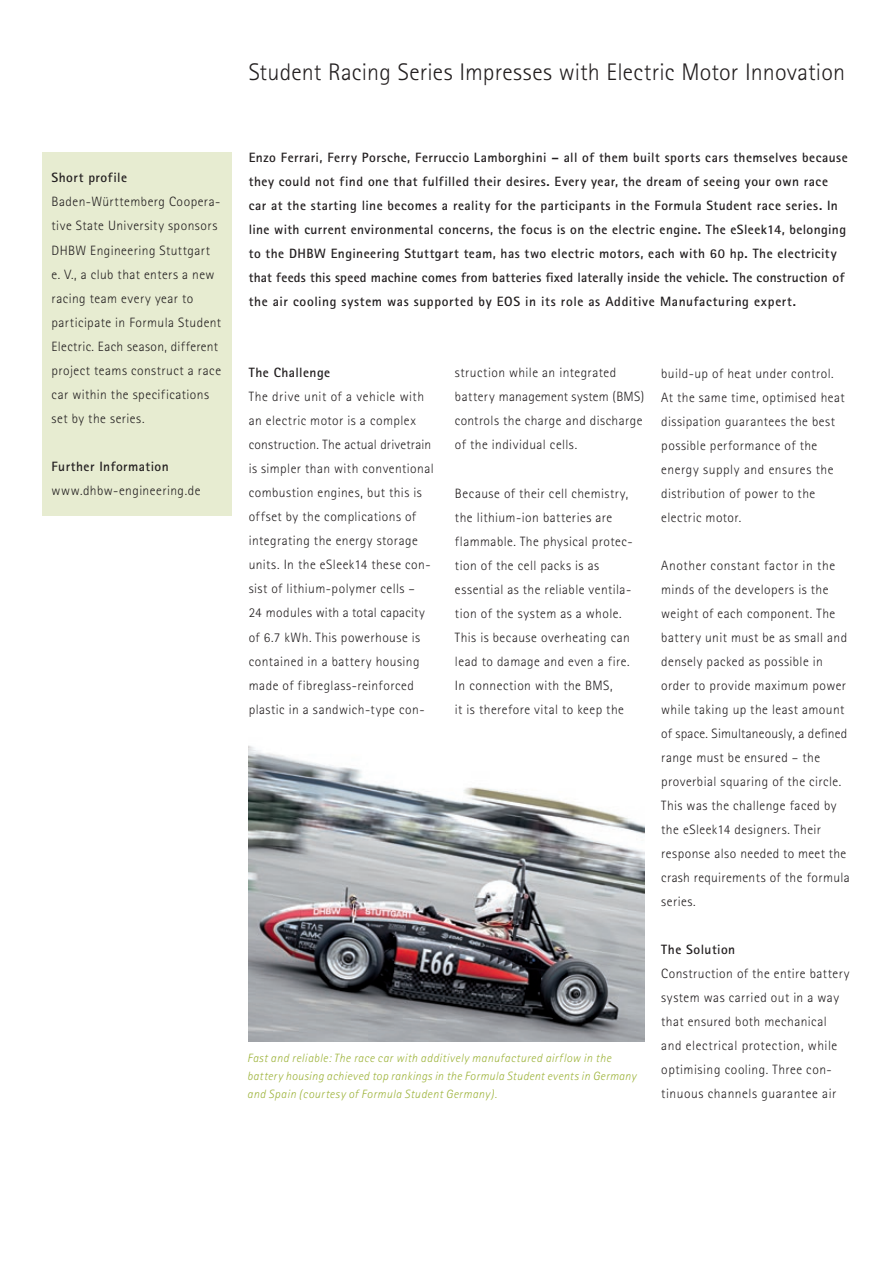
<style>
.page{position:relative;width:893px;height:1263px;background:#fff}
.page>*{position:absolute;margin:0;border:0;box-sizing:border-box;transform-origin:0 0}
.t1{font:300 24px "Rotis Sans Serif";letter-spacing:.01em;color:#231f20}
.t2{font:300 13.5px/24px "Rotis Sans Serif";letter-spacing:.035em;color:#231f20}
.t3{font:700 13.5px/24px "Rotis Sans Serif";letter-spacing:.035em;color:#231f20}
.t4{font:italic 300 12px/18px "Rotis Sans Serif";letter-spacing:.03em;color:#9db33a}
</style>
<div class="page">
<img style="left:249px;top:746px;width:395px;height:296px">
<div style="left:43px;top:152px;width:189px;height:364px;background:#e7ecd1"></div>
<p class="t3" style="left:52px;top:166px;width:77px">Short profile</p>
<p class="t2" style="left:52px;top:190px;width:171px">Baden-Württemberg Coopera&shy;tive State University sponsors<br>DHBW Engineering Stuttgart e. V., a club that enters a new racing team every year to participate in Formula Student<br>Electric. Each season, different project teams construct a race car within the specifications set by the series.</p>
<p class="t3" style="left:52px;top:454px;width:119px">Further Information</p>
<p class="t2" style="left:52px;top:478px;width:150px">www.dhbw-engineering.de</p>
<h1 class="t1" style="left:249px;top:58px;width:598px">Student Racing Series Impresses with Electric Motor Innovation</h1>
<p class="t3" style="left:249px;top:145px;width:600px">Enzo Ferrari, Ferry Porsche, Ferruccio Lamborghini – all of them built sports cars themselves because they could not find one that fulfilled their desires. Every year, the dream of seeing your own race car at the starting line becomes a reality for the participants in the Formula Student race series. In line with current environmental concerns, the focus is on the electric engine. The eSleek14, belonging to the DHBW Engineering Stuttgart team, has two electric motors, each with 60 hp. The electricity that feeds this speed machine comes from batteries fixed laterally inside the vehicle. The construction of the air cooling system was supported by EOS in its role as Additive Manufacturing expert.</p>
<p class="t3" style="left:249px;top:361px;width:83px">The Challenge</p>
<p class="t2" style="left:249px;top:385px;width:187px">The drive unit of a vehicle with an electric motor is a complex construction. The actual drivetrain is simpler than with conventional combustion engines, but this is offset by the complications of integrating the energy storage units. In the eSleek14 these con&shy;sist of lithium-polymer cells –<br>24 modules with a total capacity of 6.7 kWh. This powerhouse is contained in a battery housing made of fibreglass-reinforced plastic in a sandwich-type con-</p>
<p class="t2" style="left:455px;top:361px;width:191px">struction while an integrated battery management system (BMS) controls the charge and discharge of the individual cells.</p>
<p class="t2" style="left:455px;top:481px;width:179px">Because of their cell chemistry, the lithium-ion batteries are flammable. The physical protec&shy;tion of the cell packs is as essential as the reliable ventila&shy;tion of the system as a whole.<br>This is because overheating can lead to damage and even a fire.<br>In connection with the BMS,<br>it is therefore vital to keep the</p>
<p class="t4" style="left:247px;top:1049px;width:390px">Fast and reliable: The race car with additively manufactured airflow in the battery housing achieved top rankings in the Formula Student events in Germany and Spain (courtesy of Formula Student Germany).</p>
<p class="t2" style="left:661px;top:361px;width:185px">build-up of heat under control.<br>At the same time, optimised heat dissipation guarantees the best possible performance of the energy supply and ensures the distribution of power to the electric motor.</p>
<p class="t2" style="left:661px;top:553px;width:190px">Another constant factor in the minds of the developers is the weight of each component. The battery unit must be as small and densely packed as possible in order to provide maximum power while taking up the least amount of space. Simultaneously, a defined range must be ensured – the proverbial squaring of the circle.<br>This was the challenge faced by the eSleek14 designers. Their response also needed to meet the crash requirements of the formula series.</p>
<p class="t3" style="left:661px;top:937px;width:76px">The Solution</p>
<p class="t2" style="left:661px;top:961px;width:190px">Construction of the entire battery system was carried out in a way that ensured both mechanical and electrical protection, while optimising cooling. Three con&shy;tinuous channels guarantee air</p>
</div>
